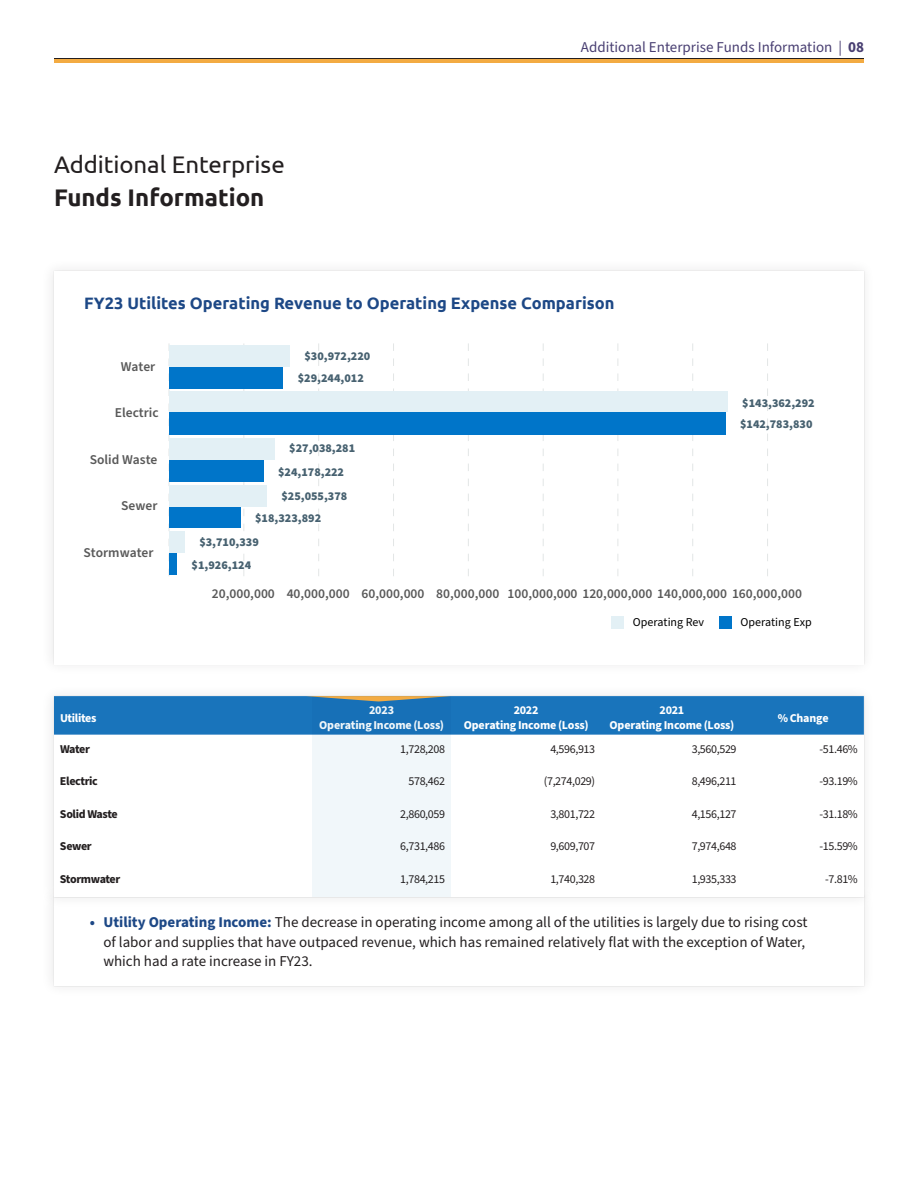
<style>
.page{position:relative;width:918px;height:1188px;background:#fff}
.page>*{position:absolute;margin:0;border:0;box-sizing:border-box;transform-origin:0 0}
.COMO_Tittle_Regular{font:24px "Ubuntu";letter-spacing:-.005em;color:#231f20}
.COMO_Tittle_Regular-2{font:700 24px "Ubuntu";color:#231f20}
.COMO_Chart_tittle{font:700 16.5px "Ubuntu";color:#1d4886}
.t1{font:15px/19.5px "Source Sans Pro";color:#231f20}
.t2{font:15px "Source Sans Pro";color:#493f72}
.t3{font:600 13.5px "Source Sans Pro";color:#595959}
.t4{font:12px "Source Sans Pro";letter-spacing:-.03em;color:#231f20}
.t5{font:900 12px "Source Sans Pro";color:#476170}
.COMO_Chart_tittle-2{font:700 12px "Source Sans Pro";letter-spacing:-.015em;color:#fff}
.t6{font:700 12px "Source Sans Pro";letter-spacing:-.03em;color:#231f20}
.t7{font:12px "Source Sans Pro";color:#000}
.s1{font-weight:700}
.s2{font-weight:700;color:#1d4886}
</style>
<div class="page">
<div style="left:41px;top:884px;width:834px;height:114px;background:#231f20;opacity:.1"></div>
<div style="left:54px;top:897px;width:810px;height:89px;background:#fff"></div>
<div style="left:41px;top:259px;width:834px;height:418px;background:#fbfbfb"></div>
<div style="left:54px;top:271px;width:810px;height:393px;background:#fff"></div>
<div style="left:41px;top:684px;width:834px;height:225px;background:#231f20;opacity:.1"></div>
<svg style="left:54px;top:735px;width:810px;height:162px"></svg>
<div style="left:312px;top:696px;width:139px;height:201px;background:#f1f7fa"></div>
<div style="left:54px;top:696px;width:810px;height:39px;background:#1974bb"></div>
<svg style="left:243px;top:343px;width:1px;height:233px"></svg>
<svg style="left:318px;top:343px;width:1px;height:233px"></svg>
<svg style="left:393px;top:343px;width:1px;height:233px"></svg>
<svg style="left:468px;top:343px;width:1px;height:233px"></svg>
<svg style="left:543px;top:343px;width:1px;height:233px"></svg>
<svg style="left:617px;top:343px;width:1px;height:233px"></svg>
<svg style="left:692px;top:343px;width:1px;height:233px"></svg>
<svg style="left:767px;top:343px;width:1px;height:233px"></svg>
<svg style="left:169px;top:344px;width:1px;height:232px"></svg>
<div style="left:719px;top:616px;width:12px;height:13px;background:#0075c9"></div>
<div style="left:611px;top:616px;width:13px;height:13px;background:#e3f0f5"></div>
<div style="left:169px;top:367px;width:114px;height:21px;background:#0075c9"></div>
<div style="left:169px;top:345px;width:120px;height:22px;background:#e3f0f5"></div>
<div style="left:169px;top:412px;width:556px;height:23px;background:#0075c9"></div>
<div style="left:169px;top:392px;width:558px;height:20px;background:#e3f0f5"></div>
<div style="left:169px;top:553px;width:8px;height:22px;background:#0075c9"></div>
<div style="left:169px;top:531px;width:15px;height:22px;background:#e3f0f5"></div>
<div style="left:169px;top:506px;width:71px;height:22px;background:#0075c9"></div>
<div style="left:169px;top:485px;width:97px;height:21px;background:#e3f0f5"></div>
<div style="left:169px;top:460px;width:94px;height:22px;background:#0075c9"></div>
<div style="left:169px;top:438px;width:105px;height:22px;background:#e3f0f5"></div>
<hr style="left:54px;top:58px;width:810px;height:1px;background:#231f20">
<hr style="left:54px;top:59px;width:810px;height:4px;background:#f3ab42">
<p class="COMO_Tittle_Regular" style="left:54px;top:150px;width:232px">Additional Enterprise</p>
<p class="COMO_Tittle_Regular-2" style="left:54px;top:183px;width:212px">Funds Information</p>
<p class="t2" style="left:581px;top:37px;width:285px">Additional Enterprise Funds Information | <span class="s1">08</span></p>
<p class="COMO_Chart_tittle" style="left:84px;top:293px;width:532px">FY23 Utilites Operating Revenue to Operating Expense Comparison</p>
<p class="t3" style="left:121px;top:357px;width:36px">Water</p>
<p class="t3" style="left:115px;top:404px;width:45px">Electric</p>
<p class="t3" style="left:90px;top:450px;width:69px">Solid Waste</p>
<p class="t3" style="left:121px;top:497px;width:38px">Sewer</p>
<p class="t3" style="left:83px;top:543px;width:72px">Stormwater</p>
<p class="COMO_Chart_tittle-2" style="left:60px;top:709px;width:38px">Utilites</p>
<p class="t5" style="left:304px;top:347px;width:67px">$30,972,220</p>
<p class="t5" style="left:298px;top:370px;width:67px">$29,244,012</p>
<p class="t5" style="left:289px;top:440px;width:67px">$27,038,281</p>
<p class="t5" style="left:278px;top:464px;width:67px">$24,178,222</p>
<p class="t5" style="left:281px;top:488px;width:68px">$25,055,378</p>
<p class="t5" style="left:255px;top:510px;width:68px">$18,323,892</p>
<p class="t5" style="left:199px;top:534px;width:61px">$3,710,339</p>
<p class="t5" style="left:192px;top:556px;width:61px">$1,926,124</p>
<p class="t5" style="left:742px;top:395px;width:74px">$143,362,292</p>
<p class="t5" style="left:740px;top:416px;width:74px">$142,783,830</p>
<p class="t3" style="left:212px;top:585px;width:592px">20,000,000 40,000,000 60,000,000 80,000,000 100,000,000 120,000,000 140,000,000 160,000,000</p>
<p class="t7" style="left:633px;top:614px;width:73px">Operating Rev</p>
<p class="t7" style="left:740px;top:614px;width:73px">Operating Exp</p>
<p class="COMO_Chart_tittle-2" style="left:369px;top:702px;width:27px">2023</p>
<p class="COMO_Chart_tittle-2" style="left:319px;top:717px;width:126px">Operating Income (Loss)</p>
<p class="COMO_Chart_tittle-2" style="left:514px;top:702px;width:26px">2022</p>
<p class="COMO_Chart_tittle-2" style="left:464px;top:717px;width:126px">Operating Income (Loss)</p>
<p class="COMO_Chart_tittle-2" style="left:660px;top:702px;width:26px">2021</p>
<p class="COMO_Chart_tittle-2" style="left:610px;top:717px;width:126px">Operating Income (Loss)</p>
<p class="COMO_Chart_tittle-2" style="left:778px;top:709px;width:52px">% Change</p>
<p class="t6" style="left:60px;top:741px;width:31px">Water</p>
<p class="t4" style="left:400px;top:741px;width:46px">1,728,208</p>
<p class="t4" style="left:550px;top:741px;width:46px">4,596,913</p>
<p class="t4" style="left:692px;top:741px;width:46px">3,560,529</p>
<p class="t4" style="left:820px;top:741px;width:40px">-51.46%</p>
<p class="t6" style="left:60px;top:773px;width:39px">Electric</p>
<p class="t4" style="left:408px;top:773px;width:38px">578,462</p>
<p class="t4" style="left:544px;top:773px;width:53px">(7,274,029)</p>
<p class="t4" style="left:692px;top:773px;width:46px">8,496,211</p>
<p class="t4" style="left:820px;top:773px;width:40px">-93.19%</p>
<p class="t6" style="left:60px;top:806px;width:59px">Solid Waste</p>
<p class="t4" style="left:400px;top:806px;width:46px">2,860,059</p>
<p class="t4" style="left:550px;top:806px;width:46px">3,801,722</p>
<p class="t4" style="left:692px;top:806px;width:46px">4,156,127</p>
<p class="t4" style="left:820px;top:806px;width:40px">-31.18%</p>
<p class="t6" style="left:60px;top:838px;width:33px">Sewer</p>
<p class="t4" style="left:400px;top:838px;width:46px">6,731,486</p>
<p class="t4" style="left:550px;top:838px;width:46px">9,609,707</p>
<p class="t4" style="left:692px;top:838px;width:46px">7,974,648</p>
<p class="t4" style="left:820px;top:838px;width:40px">-15.59%</p>
<p class="t6" style="left:60px;top:871px;width:62px">Stormwater</p>
<p class="t4" style="left:400px;top:871px;width:46px">1,784,215</p>
<p class="t4" style="left:550px;top:871px;width:46px">1,740,328</p>
<p class="t4" style="left:692px;top:871px;width:46px">1,935,333</p>
<p class="t4" style="left:825px;top:871px;width:34px">-7.81%</p>
<p class="t1" style="left:103px;top:913px;width:706px;text-indent:-14px"><span class="s2">• Utility Operating Income:</span> The decrease in operating income among all of the utilities is largely due to rising cost of labor and supplies that have outpaced revenue, which has remained relatively flat with the exception of Water, which had a rate increase in FY23.</p>
</div>
